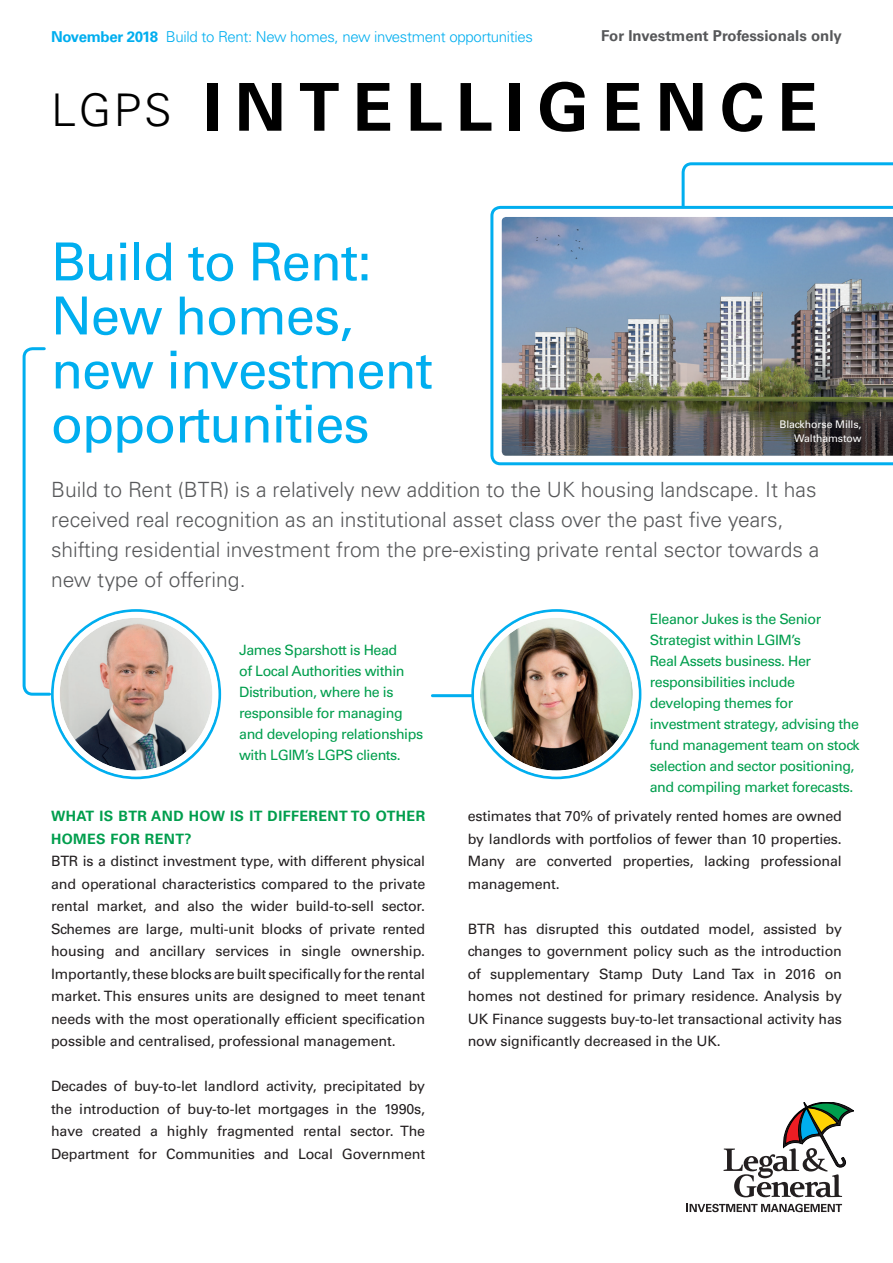
<style>
.page{position:relative;width:893px;height:1263px;background:#fff}
.page>*{position:absolute;margin:0;border:0;box-sizing:border-box;transform-origin:0 0}
.t1{font:700 66px "Univers LT Std";letter-spacing:.2em;color:#000}
.t2{font:52.5px/54px "Univers LT Std";letter-spacing:-.02em;color:#00aeef}
.t3{font:300 21px/30px "Univers";color:#57585a}
.t4{font:300 15px "Univers";letter-spacing:-.02em;color:#00aeef}
.t5{font:700 15px "Univers LT Std";color:#57585a}
.t6{font:14.25px/22.5px "Univers LT Std";letter-spacing:-.01em;color:#231f20;text-align:justify}
.t7{font:14.25px/21px "Univers LT Std";letter-spacing:-.03em;color:#009e4d}
.t8{font:700 14.25px/22.5px "Univers LT Std";letter-spacing:.03em;color:#009e4d}
.t9{font:10.5px/13.5px "Univers LT Std";letter-spacing:-.01em;color:#fff;text-align:right}
.s1{font-family:"Univers LT Std";font-weight:700}
.s2{font-family:"Univers";font-weight:300;font-size:45px}
</style>
<div class="page">
<svg style="left:680px;top:162px;width:213px;height:44px"></svg>
<svg style="left:22px;top:347px;width:31px;height:349px"></svg>
<img style="left:60px;top:618px;width:152px;height:152px;border-radius:76px">
<div style="left:54px;top:612px;width:164px;height:164px;border:6px solid #fff;border-radius:50%"></div>
<svg style="left:490px;top:206px;width:403px;height:259px"></svg>
<hr style="left:432px;top:694px;width:58px;height:3px;background:#00aeef">
<img style="left:480px;top:618px;width:153px;height:152px;border-radius:76px">
<div style="left:474px;top:612px;width:165px;height:164px;border:6px solid #fff;border-radius:50%"></div>
<img style="left:502px;top:217px;width:391px;height:239px">
<div style="left:777px;top:417px;width:96px;height:37px;background:#231f20;opacity:.75"></div>
<svg style="left:723px;top:1102px;width:131px;height:95px"></svg>
<svg style="left:687px;top:1204px;width:155px;height:8px"></svg>
<p class="t5" style="left:601px;top:27px;width:242px">For Investment Professionals only</p>
<p class="t4" style="left:51px;top:27px;width:484px"><span class="s1">November 2018</span> Build to Rent: New homes, new investment opportunities</p>
<h1 class="t1" style="left:51px;top:69px;width:768px"><span class="s2">LGPS</span> INTELLIGENCE</h1>
<h1 class="t2" style="left:51px;top:235px;width:383px">Build to Rent:<br>New homes, new investment opportunities</h1>
<h3 class="t3" style="left:51px;top:475px;width:770px">Build to Rent (BTR) is a relatively new addition to the UK housing landscape. It has received real recognition as an institutional asset class over the past five years, shifting residential investment from the pre-existing private rental sector towards a new type of offering.</h3>
<p class="t7" style="left:650px;top:608px;width:173px">Eleanor Jukes is the Senior<br>Strategist within LGIM’s</p>
<p class="t7" style="left:239px;top:640px;width:160px">James Sparshott is Head</p>
<p class="t7" style="left:650px;top:650px;width:163px">Real Assets business. Her</p>
<p class="t7" style="left:239px;top:661px;width:167px">of Local Authorities within</p>
<p class="t7" style="left:650px;top:671px;width:147px">responsibilities include</p>
<p class="t7" style="left:239px;top:682px;width:156px">Distribution, where he is</p>
<p class="t7" style="left:650px;top:692px;width:145px">developing themes for</p>
<p class="t7" style="left:239px;top:703px;width:165px">responsible for managing</p>
<p class="t7" style="left:650px;top:713px;width:211px">investment strategy, advising the</p>
<p class="t7" style="left:239px;top:724px;width:186px">and developing relationships</p>
<p class="t7" style="left:650px;top:734px;width:211px">fund management team on stock</p>
<p class="t7" style="left:239px;top:745px;width:163px">with LGIM’s LGPS clients.</p>
<p class="t7" style="left:650px;top:755px;width:206px">selection and sector positioning, and compiling market forecasts.</p>
<p class="t9" style="left:779px;top:418px;width:84px">Blackhorse Mills,<br>Walthamstow</p>
<p class="t8" style="left:51px;top:805px;width:376px">WHAT IS BTR AND HOW IS IT DIFFERENT TO OTHER<br>HOMES FOR RENT?</p>
<p class="t6" style="left:51px;top:850px;width:376px">BTR is a distinct investment type, with different physical and operational characteristics compared to the private rental market, and also the wider build-to-sell sector.<br>Schemes are large, multi-unit blocks of private rented housing and ancillary services in single ownership.<br>Importantly, these blocks are built specifically for the rental market. This ensures units are designed to meet tenant needs with the most operationally efficient specification possible and centralised, professional management.</p>
<p class="t6" style="left:51px;top:1075px;width:376px">Decades of buy-to-let landlord activity, precipitated by the introduction of buy-to-let mortgages in the 1990s, have created a highly fragmented rental sector. The Department for Communities and Local Government</p>
<p class="t6" style="left:468px;top:805px;width:376px">estimates that 70% of privately rented homes are owned by landlords with portfolios of fewer than 10 properties.<br>Many are converted properties, lacking professional management.</p>
<p class="t6" style="left:468px;top:917px;width:376px">BTR has disrupted this outdated model, assisted by changes to government policy such as the introduction of supplementary Stamp Duty Land Tax in 2016 on homes not destined for primary residence. Analysis by UK Finance suggests buy-to-let transactional activity has now significantly decreased in the UK.</p>
</div>
